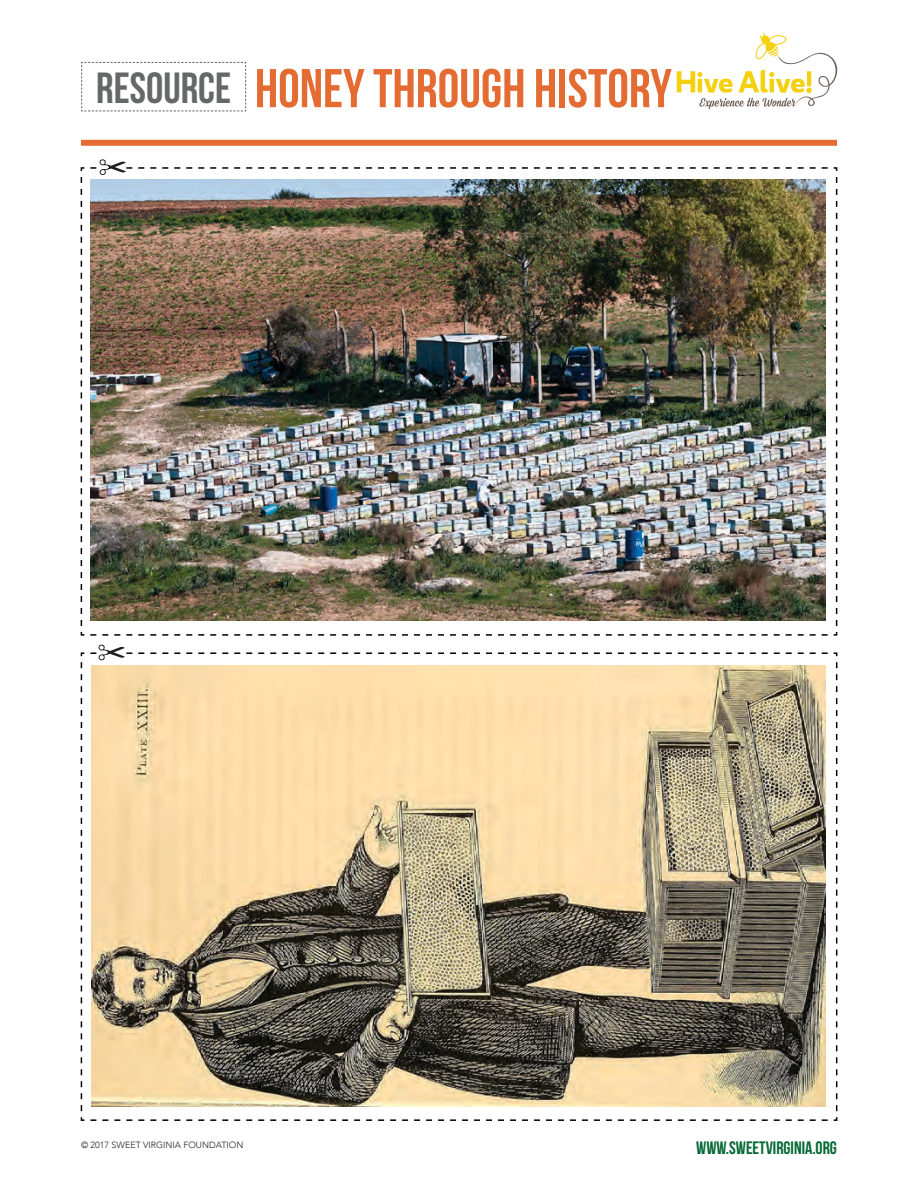
<style>
.page{position:relative;width:918px;height:1188px;background:#fff}
.page>*{position:absolute;margin:0;border:0;box-sizing:border-box;transform-origin:0 0}
.t1{font:54.45px "Bebas Neue";color:#e46c33}
.t2{font:18px "Bebas Neue";color:#046836}
.t3{font:300 9px "Avenir";color:#231f20}
.s1{font-size:43.5px;color:#666767}
</style>
<div class="page">
<div style="left:81px;top:140px;width:756px;height:6px;background:#e46c33"></div>
<svg style="left:81px;top:62px;width:165px;height:50px"></svg>
<svg style="left:81px;top:645px;width:756px;height:476px;background:#bdad8e"></svg>
<img style="left:81px;top:159px;width:756px;height:477px">
<svg style="left:677px;top:32px;width:161px;height:77px"></svg>
<h1 class="t1" style="left:96px;top:59px;width:577px"><span class="s1">RESOURCE</span> HONEY THROUGH HISTORY</h1>
<p class="t3" style="left:81px;top:1139px;width:164px">© 2017 SWEET VIRGINIA FOUNDATION</p>
<h2 class="t2" style="left:696px;top:1138px;width:142px">WWW.SWEETVIRGINIA.ORG</h2>
</div>
